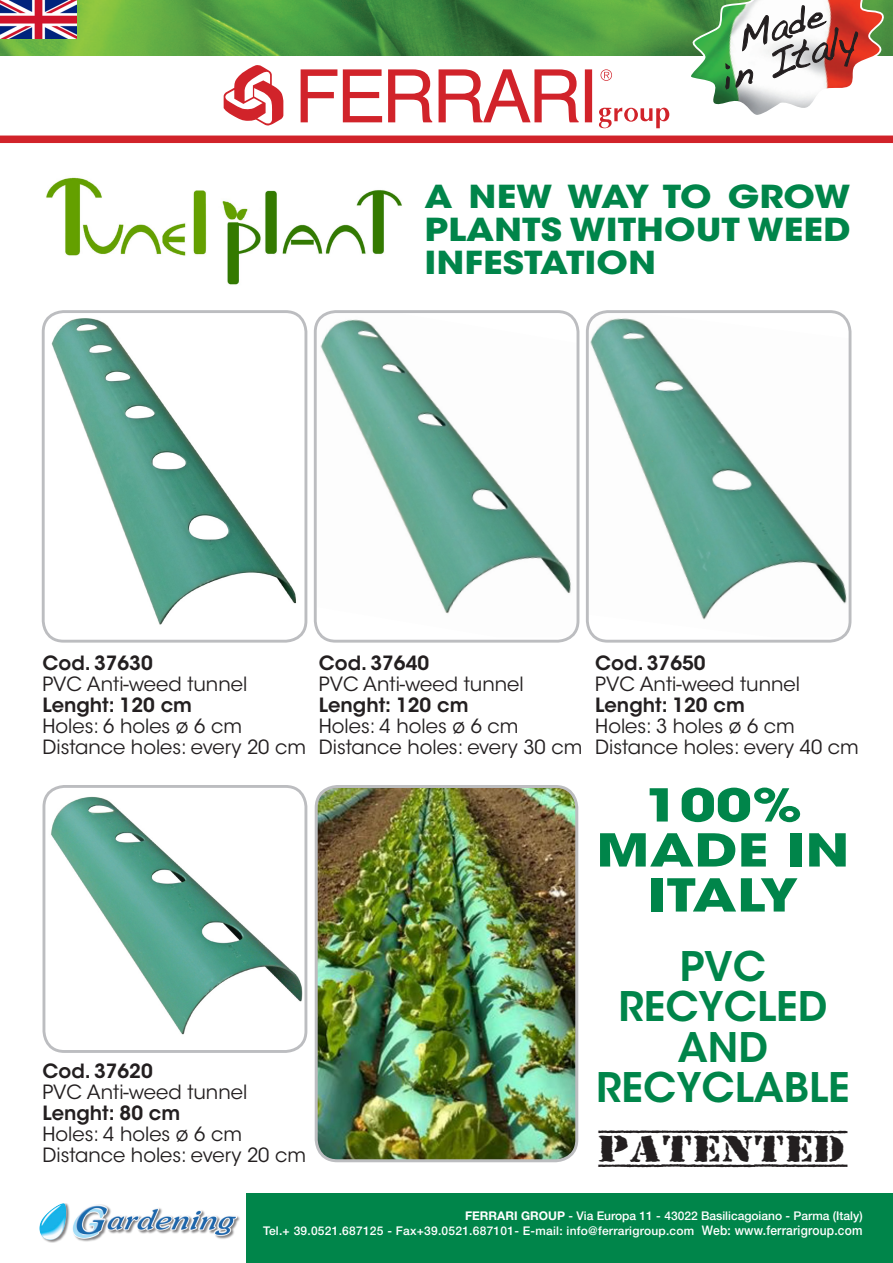
<style>
.page{position:relative;width:893px;height:1263px;background:#fff}
.page>*{position:absolute;margin:0;border:0;box-sizing:border-box;transform-origin:0 0}
.t1{font:700 45px/45px "ITC Avant Garde Std";color:#00854a;text-align:center;scale:1.3 1}
.t2{font:600 40.5px/40.5px "ITC Avant Garde Std";color:#00854a;text-align:center}
.t3{font:37.95px "Top Secret";color:#231f20;scale:1.26 1}
.t4{font:700 31.5px/33px "ITC Avant Garde Std";color:#00854a;text-align:justify;scale:1.18 1}
.t5{font:19.5px "ITC Avant Garde Std";color:#231f20}
.t6{font:600 19.5px "ITC Avant Garde Std";color:#231f20}
.t7{font:500 12px/14.4px "Helvetica Neue LT Std";letter-spacing:.02em;color:#fff;text-align:right}
.s1{font-weight:700}
.s2{font-size:13.2px}
</style>
<div class="page">
<div style="left:246px;top:1193px;width:647px;height:70px;background:#00854a"></div>
<img style="left:0;top:0;width:893px;height:55px">
<div style="left:0;top:136px;width:893px;height:7px;background:#d1232a"></div>
<div style="left:40px;top:1203px;width:200px;height:40px;background:#231f20;opacity:.55"></div>
<img style="left:39px;top:1203px;width:198px;height:39px">
<svg style="left:224px;top:65px;width:59px;height:61px"></svg>
<svg style="left:301px;top:69px;width:36px;height:53px"></svg>
<svg style="left:343px;top:69px;width:39px;height:53px"></svg>
<svg style="left:388px;top:69px;width:44px;height:53px"></svg>
<svg style="left:439px;top:69px;width:140px;height:53px"></svg>
<div style="left:585px;top:69px;width:7px;height:53px;background:#d1232a"></div>
<svg style="left:599px;top:108px;width:70px;height:20px"></svg>
<svg style="left:600px;top:69px;width:12px;height:12px"></svg>
<img style="left:46px;top:177px;width:356px;height:108px">
<svg style="left:689px;top:0;width:197px;height:115px"></svg>
<img style="left:0;top:0;width:76px;height:38px">
<img style="left:43px;top:312px;width:263px;height:324px">
<div style="left:42px;top:310px;width:265px;height:333px;border:3px solid #bcbdc0;border-radius:20px"></div>
<img style="left:315px;top:312px;width:263px;height:325px">
<div style="left:314px;top:310px;width:265px;height:333px;border:3px solid #bcbdc0;border-radius:20px"></div>
<img style="left:587px;top:312px;width:263px;height:325px">
<div style="left:586px;top:310px;width:265px;height:333px;border:3px solid #bcbdc0;border-radius:20px"></div>
<img style="left:44px;top:786px;width:262px;height:259px">
<div style="left:43px;top:785px;width:264px;height:268px;border:3px solid #bcbdc0;border-radius:20px"></div>
<img style="left:316px;top:787px;width:261px;height:374px">
<div style="left:315px;top:785px;width:263px;height:377px;border:3px solid #bcbdc0;border-radius:21px"></div>
<p class="t4" style="left:424px;top:179px;width:363px">A NEW WAY TO GROW PLANTS WITHOUT WEED INFESTATION</p>
<p class="t6" style="left:43px;top:651px;width:112px">Cod. 37630</p>
<p class="t5" style="left:43px;top:672px;width:206px">PVC Anti-weed tunnel</p>
<p class="t6" style="left:43px;top:693px;width:151px">Lenght: 120 cm</p>
<p class="t5" style="left:43px;top:714px;width:201px">Holes: 6 holes ø 6 cm</p>
<p class="t5" style="left:43px;top:735px;width:265px">Distance holes: every 20 cm</p>
<p class="t6" style="left:319px;top:651px;width:112px">Cod. 37640</p>
<p class="t5" style="left:319px;top:672px;width:206px">PVC Anti-weed tunnel</p>
<p class="t6" style="left:319px;top:693px;width:151px">Lenght: 120 cm</p>
<p class="t5" style="left:319px;top:714px;width:201px">Holes: 4 holes ø 6 cm</p>
<p class="t5" style="left:319px;top:735px;width:265px">Distance holes: every 30 cm</p>
<p class="t6" style="left:43px;top:1059px;width:112px">Cod. 37620</p>
<p class="t5" style="left:43px;top:1080px;width:206px">PVC Anti-weed tunnel</p>
<p class="t6" style="left:43px;top:1101px;width:139px">Lenght: 80 cm</p>
<p class="t5" style="left:43px;top:1122px;width:201px">Holes: 4 holes ø 6 cm</p>
<p class="t5" style="left:43px;top:1143px;width:265px">Distance holes: every 20 cm</p>
<p class="t6" style="left:595px;top:651px;width:112px">Cod. 37650</p>
<p class="t5" style="left:595px;top:672px;width:206px">PVC Anti-weed tunnel</p>
<p class="t6" style="left:595px;top:693px;width:151px">Lenght: 120 cm</p>
<p class="t5" style="left:595px;top:714px;width:201px">Holes: 3 holes ø 6 cm</p>
<p class="t5" style="left:595px;top:735px;width:265px">Distance holes: every 40 cm</p>
<p class="t1" style="left:596px;top:782px;width:197px">100%<br>MADE IN<br>ITALY</p>
<p class="t2" style="left:596px;top:945px;width:255px">PVC<br>RECYCLED<br>AND<br>RECYCLABLE</p>
<p class="t3" style="left:599px;top:1129px;width:199px">PATENTED</p>
<p class="t7" style="left:263px;top:1209px;width:601px"><span class="s1">FERRARI GROUP</span> - Via Europa 11 - 43022 Basilicagoiano - Parma (Italy)<br>Tel.+ 39.0521.687125 - Fax+39.0521.687101- E-mail: info@ferrarigroup.com <span class="s2">Web: www.ferrarigroup.com</span></p>
</div>
